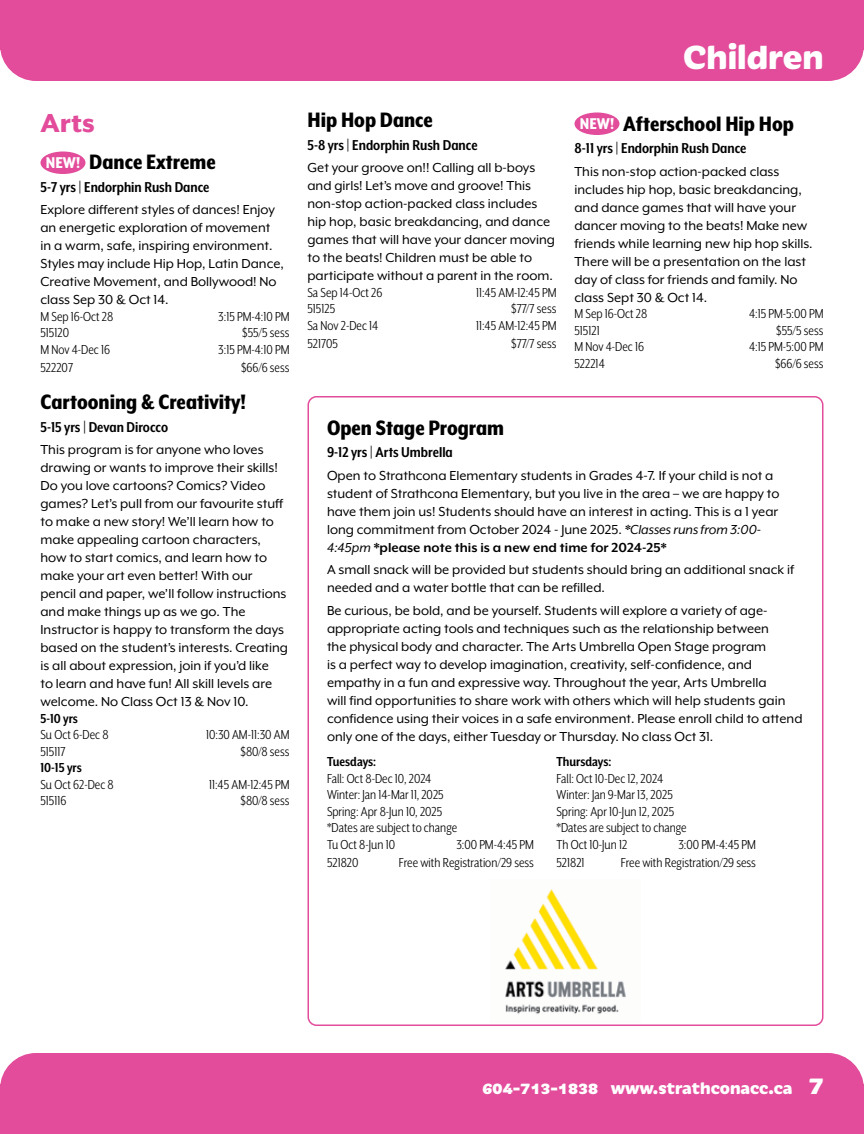
<style>
.page{position:relative;width:864px;height:1134px;background:#fff}
.page>*{position:absolute;margin:0;border:0;box-sizing:border-box;transform-origin:0 0}
.t1{font:800 36px "Iskra";color:#fff}
.t2{font:800 30px "Mr Eaves XL San OT";color:#e24c9b}
.t3{font:800 24px "Mr Eaves XL Mod Nar OT";color:#000}
.t4{font:800 18px "Iskra";color:#fff}
.t5{font:700 16.5px "Mr Eaves XL Mod Nar OT";color:#000}
.t6{font:15px/18px "Mr Eaves XL Mod OT";color:#000}
.t7{font:15px "Mr Eaves XL San Nar OT";color:#000}
.t8{font:700 15px "Mr Eaves XL San Nar OT";color:#000}
.s1{font-family:"Mr Eaves XL San Nar OT";font-size:18px;color:#fff}
.s2{font-style:italic}
.s3{font-weight:700}
.s4{font-size:27px}
</style>
<div class="page">
<div style="left:0;top:0;width:864px;height:81px;background:#e24c9b"></div>
<div style="left:1px;top:1053px;width:863px;height:81px;background:#e24c9b"></div>
<svg style="left:0;top:1081px;width:1px;height:53px"></svg>
<div style="left:40px;top:151px;width:46px;height:23px;background:#e24c9b;border-radius:50%"></div>
<div style="left:574px;top:112px;width:46px;height:23px;background:#e24c9b;border-radius:50%"></div>
<div style="left:308px;top:396px;width:516px;height:630px;border:2px solid #e24c9b;border-radius:8px"></div>
<img style="left:505px;top:889px;width:121px;height:126px">
<h2 class="t2" style="left:40px;top:108px;width:56px">Arts</h2>
<h3 class="t3" style="left:46px;top:149px;width:171px"><span class="s1">NEW!</span> Dance Extreme</h3>
<p class="t5" style="left:40px;top:178px;width:171px">5-7 yrs | Endorphin Rush Dance</p>
<p class="t6" style="left:40px;top:201px;width:245px">Explore different styles of dances! Enjoy an energetic exploration of movement in a warm, safe, inspiring environment.<br>Styles may include Hip Hop, Latin Dance, Creative Movement, and Bollywood! No class Sep 30 &amp; Oct 14.</p>
<p class="t7" style="left:40px;top:309px;width:74px">M Sep 16-Oct 28</p>
<p class="t7" style="left:218px;top:309px;width:73px">3:15 PM-4:10 PM</p>
<p class="t7" style="left:40px;top:325px;width:30px">515120</p>
<p class="t7" style="left:242px;top:325px;width:49px">$55/5 sess</p>
<p class="t7" style="left:40px;top:342px;width:71px">M Nov 4-Dec 16</p>
<p class="t7" style="left:218px;top:342px;width:73px">3:15 PM-4:10 PM</p>
<p class="t7" style="left:40px;top:360px;width:34px">522207</p>
<p class="t7" style="left:241px;top:360px;width:50px">$66/6 sess</p>
<h3 class="t3" style="left:40px;top:389px;width:207px">Cartooning &amp; Creativity!</h3>
<p class="t5" style="left:40px;top:418px;width:129px">5-15 yrs | Devan Dirocco</p>
<p class="t6" style="left:40px;top:441px;width:249px">This program is for anyone who loves drawing or wants to improve their skills!<br>Do you love cartoons? Comics? Video games? Let’s pull from our favourite stuff to make a new story! We’ll learn how to make appealing cartoon characters, how to start comics, and learn how to make your art even better! With our pencil and paper, we’ll follow instructions and make things up as we go. The Instructor is happy to transform the days based on the student’s interests. Creating is all about expression, join if you’d like<br>to learn and have fun! All skill levels are welcome. No Class Oct 13 &amp; Nov 10.</p>
<p class="t8" style="left:40px;top:711px;width:39px">5-10 yrs</p>
<p class="t7" style="left:40px;top:727px;width:70px">Su Oct 6-Dec 8</p>
<p class="t7" style="left:206px;top:727px;width:85px">10:30 AM-11:30 AM</p>
<p class="t7" style="left:40px;top:744px;width:27px">515117</p>
<p class="t7" style="left:241px;top:744px;width:50px">$80/8 sess</p>
<p class="t8" style="left:40px;top:760px;width:43px">10-15 yrs</p>
<p class="t7" style="left:40px;top:777px;width:75px">Su Oct 62-Dec 8</p>
<p class="t7" style="left:209px;top:777px;width:82px">11:45 AM-12:45 PM</p>
<p class="t7" style="left:40px;top:793px;width:27px">515116</p>
<p class="t7" style="left:241px;top:793px;width:50px">$80/8 sess</p>
<h3 class="t3" style="left:308px;top:107px;width:127px">Hip Hop Dance</h3>
<p class="t5" style="left:308px;top:136px;width:172px">5-8 yrs | Endorphin Rush Dance</p>
<p class="t6" style="left:308px;top:159px;width:249px">Get your groove on!! Calling all b-boys and girls! Let’s move and groove! This non-stop action-packed class includes hip hop, basic breakdancing, and dance games that will have your dancer moving to the beats! Children must be able to participate without a parent in the room.</p>
<p class="t7" style="left:308px;top:285px;width:76px">Sa Sep 14-Oct 26</p>
<p class="t7" style="left:476px;top:285px;width:82px">11:45 AM-12:45 PM</p>
<p class="t7" style="left:308px;top:301px;width:29px">515125</p>
<p class="t7" style="left:511px;top:301px;width:47px">$77/7 sess</p>
<p class="t7" style="left:308px;top:318px;width:72px">Sa Nov 2-Dec 14</p>
<p class="t7" style="left:476px;top:318px;width:82px">11:45 AM-12:45 PM</p>
<p class="t7" style="left:308px;top:336px;width:32px">521705</p>
<p class="t7" style="left:511px;top:336px;width:47px">$77/7 sess</p>
<h1 class="t1" style="left:683px;top:30px;width:142px">Children</h1>
<h3 class="t3" style="left:580px;top:110px;width:216px"><span class="s1">NEW!</span> Afterschool Hip Hop</h3>
<p class="t5" style="left:574px;top:139px;width:174px">8-11 yrs | Endorphin Rush Dance</p>
<p class="t6" style="left:574px;top:162px;width:240px">This non-stop action-packed class includes hip hop, basic breakdancing, and dance games that will have your dancer moving to the beats! Make new friends while learning new hip hop skills.<br>There will be a presentation on the last day of class for friends and family. No class Sept 30 &amp; Oct 14.</p>
<p class="t7" style="left:574px;top:306px;width:74px">M Sep 16-Oct 28</p>
<p class="t7" style="left:749px;top:306px;width:76px">4:15 PM-5:00 PM</p>
<p class="t7" style="left:574px;top:322px;width:27px">515121</p>
<p class="t7" style="left:776px;top:322px;width:49px">$55/5 sess</p>
<p class="t7" style="left:574px;top:339px;width:71px">M Nov 4-Dec 16</p>
<p class="t7" style="left:749px;top:339px;width:76px">4:15 PM-5:00 PM</p>
<p class="t7" style="left:574px;top:355px;width:32px">522214</p>
<p class="t7" style="left:775px;top:355px;width:50px">$66/6 sess</p>
<h3 class="t3" style="left:327px;top:415px;width:179px">Open Stage Program</h3>
<p class="t5" style="left:327px;top:443px;width:127px">9-12 yrs | Arts Umbrella</p>
<p class="t6" style="left:327px;top:466px;width:454px">Open to Strathcona Elementary students in Grades 4-7. If your child is not a student of Strathcona Elementary, but you live in the area – we are happy to have them join us! Students should have an interest in acting. This is a 1 year long commitment from October 2024 - June 2025. <span class="s2">*Classes runs from 3:00- 4:45pm</span> <span class="s3">*please note this is a new end time for 2024-25*</span></p>
<p class="t6" style="left:327px;top:561px;width:469px">A small snack will be provided but students should bring an additional snack if needed and a water bottle that can be refilled.</p>
<p class="t6" style="left:327px;top:601px;width:477px">Be curious, be bold, and be yourself. Students will explore a variety of age&shy;appropriate acting tools and techniques such as the relationship between<br>the physical body and character. The Arts Umbrella Open Stage program<br>is a perfect way to develop imagination, creativity, self-confidence, and empathy in a fun and expressive way. Throughout the year, Arts Umbrella<br>will find opportunities to share work with others which will help students gain confidence using their voices in a safe environment. Please enroll child to attend only one of the days, either Tuesday or Thursday. No class Oct 31.</p>
<p class="t8" style="left:327px;top:754px;width:51px">Tuesdays:</p>
<p class="t8" style="left:556px;top:754px;width:56px">Thursdays:</p>
<p class="t7" style="left:327px;top:771px;width:106px">Fall: Oct 8-Dec 10, 2024</p>
<p class="t7" style="left:556px;top:771px;width:108px">Fall: Oct 10-Dec 12, 2024</p>
<p class="t7" style="left:327px;top:787px;width:118px">Winter: Jan 14-Mar 11, 2025</p>
<p class="t7" style="left:556px;top:787px;width:118px">Winter: Jan 9-Mar 13, 2025</p>
<p class="t7" style="left:327px;top:804px;width:117px">Spring: Apr 8-Jun 10, 2025</p>
<p class="t7" style="left:556px;top:804px;width:119px">Spring: Apr 10-Jun 12, 2025</p>
<p class="t7" style="left:327px;top:820px;width:132px">*Dates are subject to change</p>
<p class="t7" style="left:556px;top:820px;width:132px">*Dates are subject to change</p>
<p class="t7" style="left:327px;top:837px;width:70px">Tu Oct 8-Jun 10</p>
<p class="t7" style="left:456px;top:837px;width:79px">3:00 PM-4:45 PM</p>
<p class="t7" style="left:556px;top:837px;width:72px">Th Oct 10-Jun 12</p>
<p class="t7" style="left:678px;top:837px;width:79px">3:00 PM-4:45 PM</p>
<p class="t7" style="left:327px;top:855px;width:33px">521820</p>
<p class="t7" style="left:399px;top:855px;width:137px">Free with Registration/29 sess</p>
<p class="t7" style="left:556px;top:855px;width:30px">521821</p>
<p class="t7" style="left:621px;top:855px;width:137px">Free with Registration/29 sess</p>
<p class="t4" style="left:483px;top:1074px;width:342px">604-713-1838 www.strathconacc.ca <span class="s4">7</span></p>
</div>
